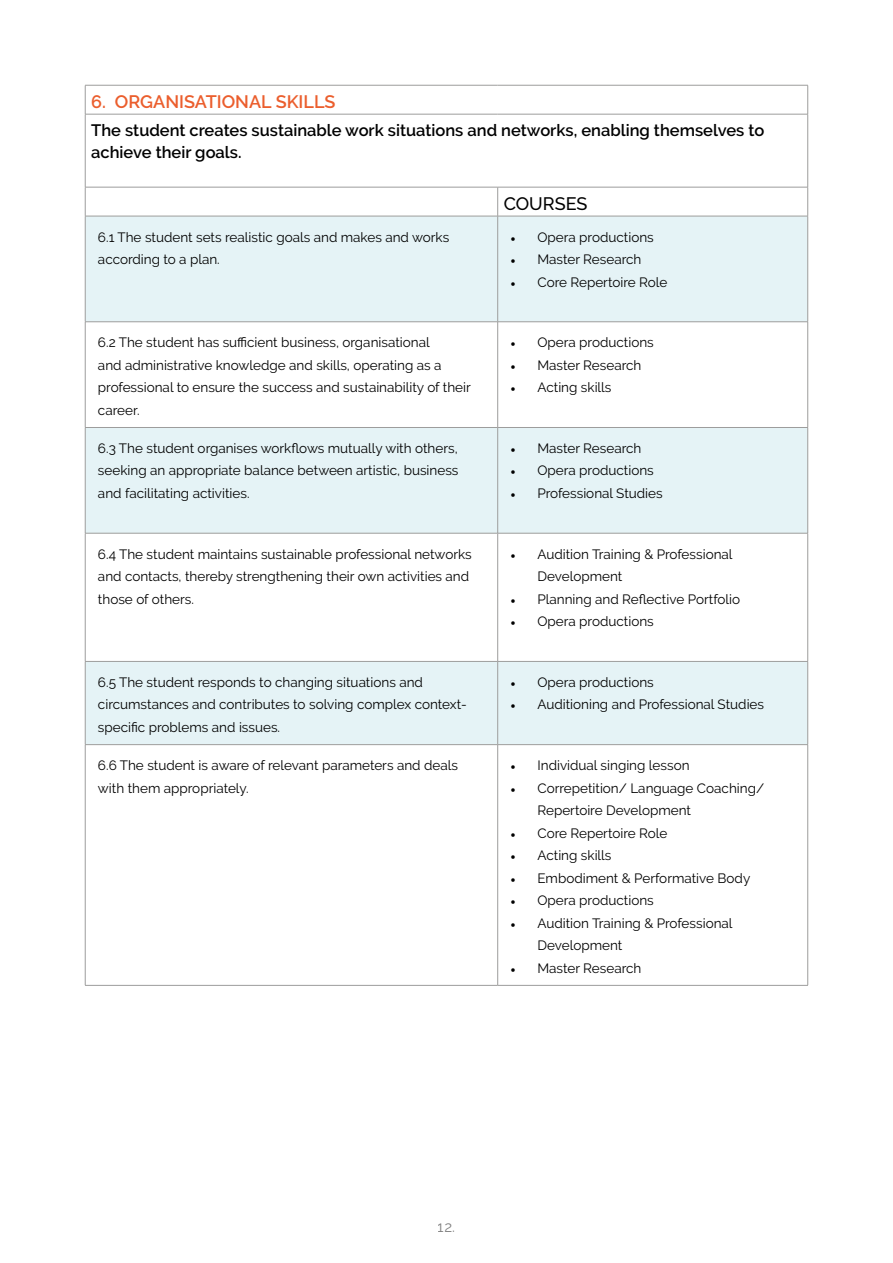
<style>
.page{position:relative;width:893px;height:1263px;background:#fff}
.page>*{position:absolute;margin:0;border:0;box-sizing:border-box;transform-origin:0 0}
.t1{font:600 18px "Raleway";color:#eb5e2d}
.t2{font:500 18px "Raleway";color:#000}
.t3{font:600 16.5px/22.5px "Raleway";color:#000}
.t4{font:15px "Raleway";color:#000}
.t5{font:13.5px/22.5px "Raleway";color:#000}
.s1{font-family:"Minion Pro"}
</style>
<div class="page">
<svg style="left:86px;top:217px;width:721px;height:527px;fill:#e5f3f6"></svg>
<hr style="left:85px;top:85px;width:413px;height:1px;background:#9d9d9c">
<svg style="left:85px;top:85px;width:1px;height:29px"></svg>
<hr style="left:498px;top:85px;width:310px;height:1px;background:#9d9d9c">
<svg style="left:807px;top:85px;width:1px;height:29px"></svg>
<hr style="left:85px;top:114px;width:413px;height:1px;background:#9d9d9c">
<hr style="left:85px;top:114px;width:1px;height:73px;background:#9d9d9c">
<hr style="left:498px;top:114px;width:310px;height:1px;background:#9d9d9c">
<hr style="left:807px;top:114px;width:1px;height:73px;background:#9d9d9c">
<hr style="left:85px;top:187px;width:413px;height:1px;background:#9d9d9c">
<svg style="left:85px;top:187px;width:1px;height:29px"></svg>
<hr style="left:498px;top:187px;width:310px;height:1px;background:#9d9d9c">
<svg style="left:497px;top:187px;width:1px;height:29px"></svg>
<svg style="left:807px;top:187px;width:1px;height:29px"></svg>
<hr style="left:85px;top:216px;width:413px;height:1px;background:#9d9d9c">
<hr style="left:85px;top:216px;width:1px;height:106px;background:#9d9d9c">
<hr style="left:498px;top:216px;width:310px;height:1px;background:#9d9d9c">
<hr style="left:497px;top:216px;width:1px;height:106px;background:#9d9d9c">
<hr style="left:807px;top:216px;width:1px;height:106px;background:#9d9d9c">
<hr style="left:85px;top:321px;width:413px;height:1px;background:#9d9d9c">
<hr style="left:85px;top:322px;width:1px;height:105px;background:#9d9d9c">
<hr style="left:498px;top:321px;width:310px;height:1px;background:#9d9d9c">
<hr style="left:497px;top:322px;width:1px;height:105px;background:#9d9d9c">
<hr style="left:807px;top:322px;width:1px;height:105px;background:#9d9d9c">
<hr style="left:85px;top:427px;width:413px;height:1px;background:#9d9d9c">
<hr style="left:85px;top:428px;width:1px;height:105px;background:#9d9d9c">
<hr style="left:498px;top:427px;width:310px;height:1px;background:#9d9d9c">
<hr style="left:497px;top:428px;width:1px;height:105px;background:#9d9d9c">
<hr style="left:807px;top:428px;width:1px;height:105px;background:#9d9d9c">
<hr style="left:85px;top:533px;width:413px;height:1px;background:#9d9d9c">
<hr style="left:85px;top:533px;width:1px;height:128px;background:#9d9d9c">
<hr style="left:498px;top:533px;width:310px;height:1px;background:#9d9d9c">
<hr style="left:497px;top:533px;width:1px;height:128px;background:#9d9d9c">
<hr style="left:807px;top:533px;width:1px;height:128px;background:#9d9d9c">
<hr style="left:85px;top:661px;width:413px;height:1px;background:#9d9d9c">
<hr style="left:85px;top:662px;width:1px;height:82px;background:#9d9d9c">
<hr style="left:498px;top:661px;width:310px;height:1px;background:#9d9d9c">
<hr style="left:497px;top:662px;width:1px;height:82px;background:#9d9d9c">
<hr style="left:807px;top:662px;width:1px;height:82px;background:#9d9d9c">
<hr style="left:85px;top:744px;width:413px;height:1px;background:#9d9d9c">
<hr style="left:85px;top:745px;width:1px;height:240px;background:#9d9d9c">
<hr style="left:498px;top:744px;width:310px;height:1px;background:#9d9d9c">
<hr style="left:497px;top:745px;width:1px;height:240px;background:#9d9d9c">
<hr style="left:807px;top:745px;width:1px;height:240px;background:#9d9d9c">
<hr style="left:85px;top:985px;width:413px;height:1px;background:#9d9d9c">
<hr style="left:498px;top:985px;width:310px;height:1px;background:#9d9d9c">
<h1 class="t1" style="left:91px;top:91px;width:246px">6. ORGANISATIONAL SKILLS</h1>
<p class="t3" style="left:91px;top:119px;width:675px">The student creates sustainable work situations and networks, enabling themselves to achieve their goals.</p>
<h1 class="t2" style="left:504px;top:193px;width:85px">COURSES</h1>
<p class="t5" style="left:98px;top:225px;width:353px">6.1 The student sets realistic goals and makes and works according to a plan.</p>
<p class="t5" style="left:510px;top:225px;width:145px"><span class="s1">•</span> Opera productions</p>
<p class="t5" style="left:510px;top:248px;width:132px"><span class="s1">•</span> Master Research</p>
<p class="t5" style="left:510px;top:270px;width:158px"><span class="s1">•</span> Core Repertoire Role</p>
<p class="t5" style="left:98px;top:331px;width:374px">6.2 The student has sufficient business, organisational<br>and administrative knowledge and skills, operating as a professional to ensure the success and sustainability of their career.</p>
<p class="t5" style="left:510px;top:331px;width:145px"><span class="s1">•</span> Opera productions</p>
<p class="t5" style="left:510px;top:354px;width:132px"><span class="s1">•</span> Master Research</p>
<p class="t5" style="left:510px;top:376px;width:103px"><span class="s1">•</span> Acting skills</p>
<p class="t5" style="left:98px;top:437px;width:362px;text-align:justify">6.3 The student organises workflows mutually with others, seeking an appropriate balance between artistic, business and facilitating activities.</p>
<p class="t5" style="left:510px;top:437px;width:132px"><span class="s1">•</span> Master Research</p>
<p class="t5" style="left:510px;top:459px;width:145px"><span class="s1">•</span> Opera productions</p>
<p class="t5" style="left:510px;top:482px;width:154px"><span class="s1">•</span> Professional Studies</p>
<p class="t5" style="left:98px;top:543px;width:375px">6.4 The student maintains sustainable professional networks and contacts, thereby strengthening their own activities and those of others.</p>
<p class="t5" style="left:537px;top:543px;width:197px;text-indent:-27px"><span class="s1">•</span> Audition Training &amp; Professional<br>Development</p>
<p class="t5" style="left:510px;top:588px;width:231px"><span class="s1">•</span> Planning and Reflective Portfolio</p>
<p class="t5" style="left:510px;top:610px;width:145px"><span class="s1">•</span> Opera productions</p>
<p class="t5" style="left:98px;top:671px;width:370px">6.5 The student responds to changing situations and circumstances and contributes to solving complex context&shy;specific problems and issues.</p>
<p class="t5" style="left:510px;top:671px;width:145px"><span class="s1">•</span> Opera productions</p>
<p class="t5" style="left:510px;top:693px;width:255px"><span class="s1">•</span> Auditioning and Professional Studies</p>
<p class="t5" style="left:98px;top:754px;width:362px">6.6 The student is aware of relevant parameters and deals with them appropriately.</p>
<p class="t5" style="left:510px;top:754px;width:181px"><span class="s1">•</span> Individual singing lesson</p>
<p class="t5" style="left:537px;top:777px;width:228px;text-indent:-27px"><span class="s1">•</span> Correpetition/ Language Coaching/<br>Repertoire Development</p>
<p class="t5" style="left:510px;top:822px;width:158px"><span class="s1">•</span> Core Repertoire Role</p>
<p class="t5" style="left:510px;top:844px;width:103px"><span class="s1">•</span> Acting skills</p>
<p class="t5" style="left:510px;top:867px;width:241px"><span class="s1">•</span> Embodiment &amp; Performative Body</p>
<p class="t5" style="left:510px;top:889px;width:145px"><span class="s1">•</span> Opera productions</p>
<p class="t5" style="left:537px;top:912px;width:197px;text-indent:-27px"><span class="s1">•</span> Audition Training &amp; Professional<br>Development</p>
<p class="t5" style="left:510px;top:957px;width:132px"><span class="s1">•</span> Master Research</p>
<p class="t4" style="left:438px;top:1218px;width:19px">12.</p>
</div>
